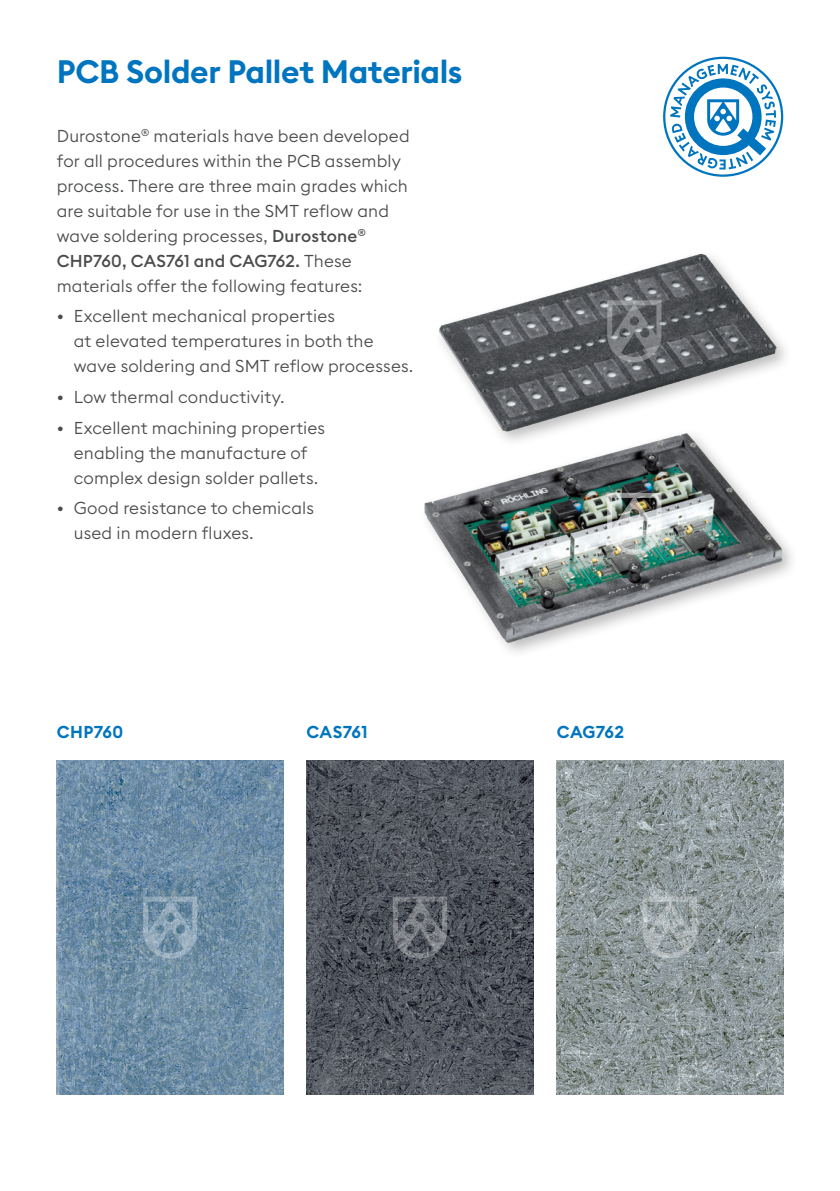
<style>
.page{position:relative;width:840px;height:1191px;background:#fff}
.page>*{position:absolute;margin:0;border:0;box-sizing:border-box;transform-origin:0 0}
.t1{font:600 32px "Euclid Square";letter-spacing:-.01em;color:#0075bf}
.t2{font:300 17px/25px "Euclid Square";letter-spacing:.01em;color:#4b4c4d}
.t3{font:600 17px "Euclid Square";letter-spacing:.015em;color:#0075bf}
.s1{font-weight:500}
</style>
<div class="page">
<img style="left:424px;top:457px;width:368px;height:196px">
<img style="left:439px;top:253px;width:347px;height:204px">
<img style="left:57px;top:760px;width:226px;height:334px">
<img style="left:306px;top:760px;width:227px;height:334px">
<img style="left:556px;top:760px;width:226px;height:334px">
<svg style="left:663px;top:57px;width:119px;height:120px"></svg>
<svg style="left:143px;top:896px;width:54px;height:62px;background:#819caf"></svg>
<svg style="left:392px;top:896px;width:55px;height:62px;background:#656870"></svg>
<svg style="left:642px;top:896px;width:54px;height:62px;background:#9fa8aa"></svg>
<img style="left:607px;top:493px;width:54px;height:61px">
<svg style="left:607px;top:300px;width:54px;height:62px;background:#727477"></svg>
<h1 class="t1" style="left:57px;top:51px;width:407px">PCB Solder Pallet Materials</h1>
<p class="t2" style="left:57px;top:123px;width:354px">Durostone<sup>®</sup> materials have been developed for all procedures within the PCB assembly process. There are three main grades which are suitable for use in the SMT reflow and wave soldering processes, <span class="s1">Durostone</span><sup>® </sup><span class="s1">CHP760, CAS761 and CAG762.</span> These materials offer the following features:</p>
<p class="t2" style="left:74px;top:303px;width:341px;text-indent:-17px">• Excellent mechanical properties<br>at elevated temperatures in both the wave soldering and SMT reflow processes.</p>
<p class="t2" style="left:57px;top:384px;width:229px">• Low thermal conductivity.</p>
<p class="t2" style="left:57px;top:415px;width:270px;text-align:center">• Excellent machining properties enabling the manufacture of complex design solder pallets.</p>
<p class="t2" style="left:74px;top:495px;width:241px;text-indent:-17px">• Good resistance to chemicals used in modern fluxes.</p>
<p class="t3" style="left:57px;top:720px;width:68px">CHP760</p>
<p class="t3" style="left:306px;top:720px;width:63px">CAS761</p>
<p class="t3" style="left:556px;top:720px;width:69px">CAG762</p>
</div>
